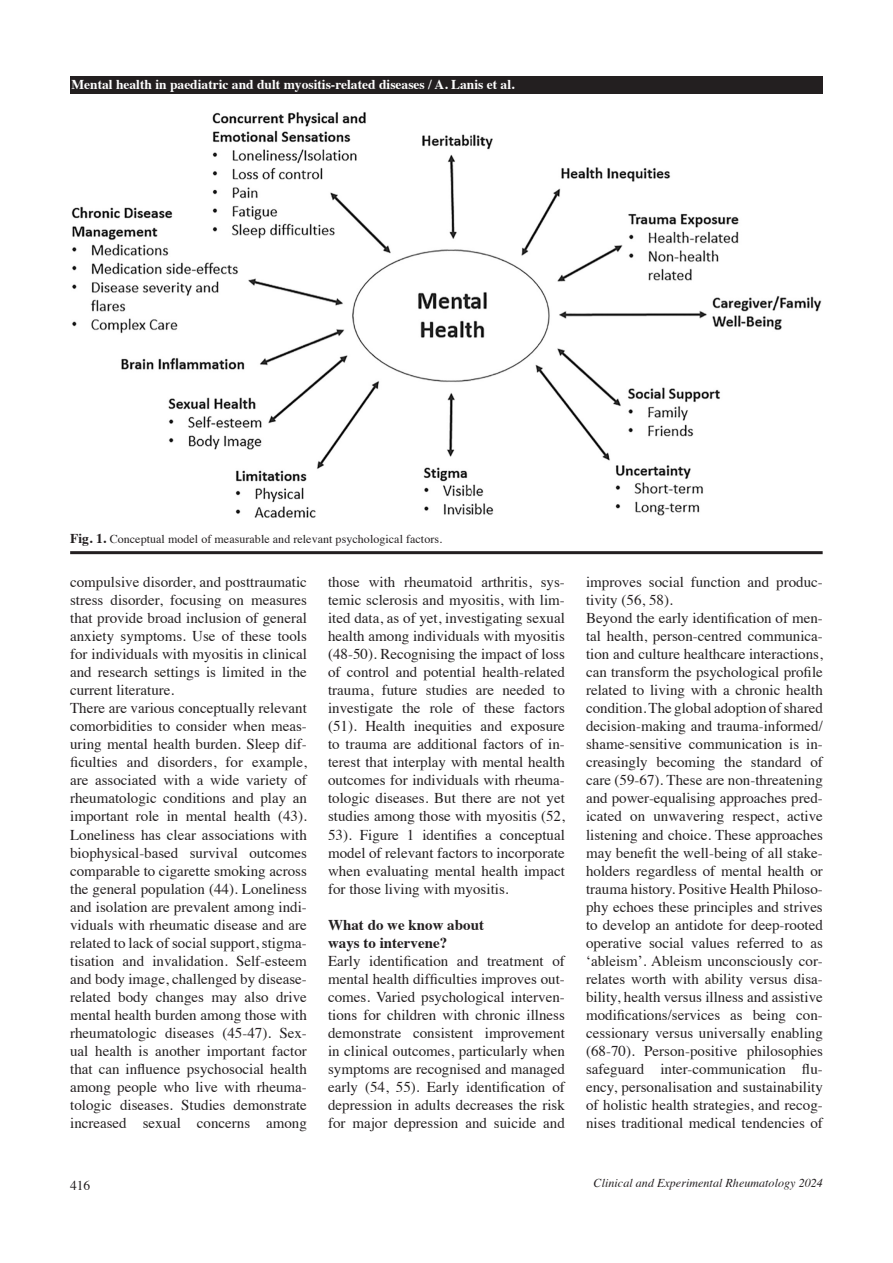
<style>
.page{position:relative;width:893px;height:1263px;background:#fff}
.page>*{position:absolute;margin:0;border:0;box-sizing:border-box;transform-origin:0 0}
.t1{font:15px/18px "Times";color:#231f20;text-align:justify}
.t2{font:700 15px "Times";color:#231f20}
.t3{font:700 13.5px "Times";color:#fff}
.t4{font:13.5px "Times";color:#231f20}
.t5{font:12px "Times";letter-spacing:.005em;color:#231f20}
.t6{font:italic 12px "Times";letter-spacing:.005em;color:#231f20}
.s1{font-weight:700;font-size:13.5px}
</style>
<div class="page">
<div style="left:70px;top:77px;width:753px;height:17px;background:#231f20"></div>
<hr style="left:70px;top:551px;width:753px;height:3px;background:#231f20">
<img style="left:71px;top:112px;width:751px;height:406px">
<p class="t3" style="left:71px;top:71px;width:445px">Mental health in paediatric and dult myositis-related diseases / A. Lanis et al.</p>
<p class="t5" style="left:70px;top:527px;width:374px"><span class="s1">Fig. 1.</span> Conceptual model of measurable and relevant psychological factors.</p>
<p class="t1" style="left:70px;top:572px;width:238px">compulsive disorder, and posttraumatic stress disorder, focusing on measures that provide broad inclusion of general anxiety symptoms. Use of these tools for individuals with myositis in clinical and research settings is limited in the current literature.</p>
<p class="t1" style="left:70px;top:698px;width:238px">There are various conceptually relevant comorbidities to consider when meas&shy;uring mental health burden. Sleep dif&shy;ficulties and disorders, for example, are associated with a wide variety of rheumatologic conditions and play an important role in mental health (43).<br>Loneliness has clear associations with biophysical-based survival outcomes comparable to cigarette smoking across the general population (44). Loneliness and isolation are prevalent among indi&shy;viduals with rheumatic disease and are related to lack of social support, stigma&shy;tisation and invalidation. Self-esteem and body image, challenged by disease&shy;related body changes may also drive mental health burden among those with rheumatologic diseases (45-47). Sex&shy;ual health is another important factor that can influence psychosocial health among people who live with rheuma&shy;tologic diseases. Studies demonstrate increased sexual concerns among</p>
<p class="t1" style="left:328px;top:572px;width:238px">those with rheumatoid arthritis, sys&shy;temic sclerosis and myositis, with lim&shy;ited data, as of yet, investigating sexual health among individuals with myositis (48-50). Recognising the impact of loss of control and potential health-related trauma, future studies are needed to investigate the role of these factors (51). Health inequities and exposure to trauma are additional factors of in&shy;terest that interplay with mental health outcomes for individuals with rheuma&shy;tologic diseases. But there are not yet studies among those with myositis (52, 53). Figure 1 identifies a conceptual model of relevant factors to incorporate when evaluating mental health impact for those living with myositis.</p>
<p class="t2" style="left:328px;top:910px;width:157px">What do we know about</p>
<p class="t2" style="left:328px;top:928px;width:121px">ways to intervene?</p>
<p class="t1" style="left:328px;top:950px;width:238px">Early identification and treatment of mental health difficulties improves out&shy;comes. Varied psychological interven&shy;tions for children with chronic illness demonstrate consistent improvement in clinical outcomes, particularly when symptoms are recognised and managed early (54, 55). Early identification of depression in adults decreases the risk for major depression and suicide and</p>
<p class="t1" style="left:586px;top:572px;width:238px">improves social function and produc&shy;tivity (56, 58).</p>
<p class="t1" style="left:586px;top:608px;width:238px">Beyond the early identification of men&shy;tal health, person-centred communica&shy;tion and culture healthcare interactions, can transform the psychological profile related to living with a chronic health condition. The global adoption of shared decision-making and trauma-informed/ shame-sensitive communication is in&shy;creasingly becoming the standard of care (59-67). These are non-threatening and power-equalising approaches pred&shy;icated on unwavering respect, active listening and choice. These approaches may benefit the well-being of all stake&shy;holders regardless of mental health or trauma history. Positive Health Philoso&shy;phy echoes these principles and strives to develop an antidote for deep-rooted operative social values referred to as ‘ableism’. Ableism unconsciously cor&shy;relates worth with ability versus disa&shy;bility, health versus illness and assistive modifications/services as being con&shy;cessionary versus universally enabling (68-70). Person-positive philosophies safeguard inter-communication flu&shy;ency, personalisation and sustainability of holistic health strategies, and recog&shy;nises traditional medical tendencies of</p>
<p class="t4" style="left:70px;top:1172px;width:22px">416</p>
<p class="t6" style="left:594px;top:1173px;width:231px">Clinical and Experimental Rheumatology 2024</p>
</div>
